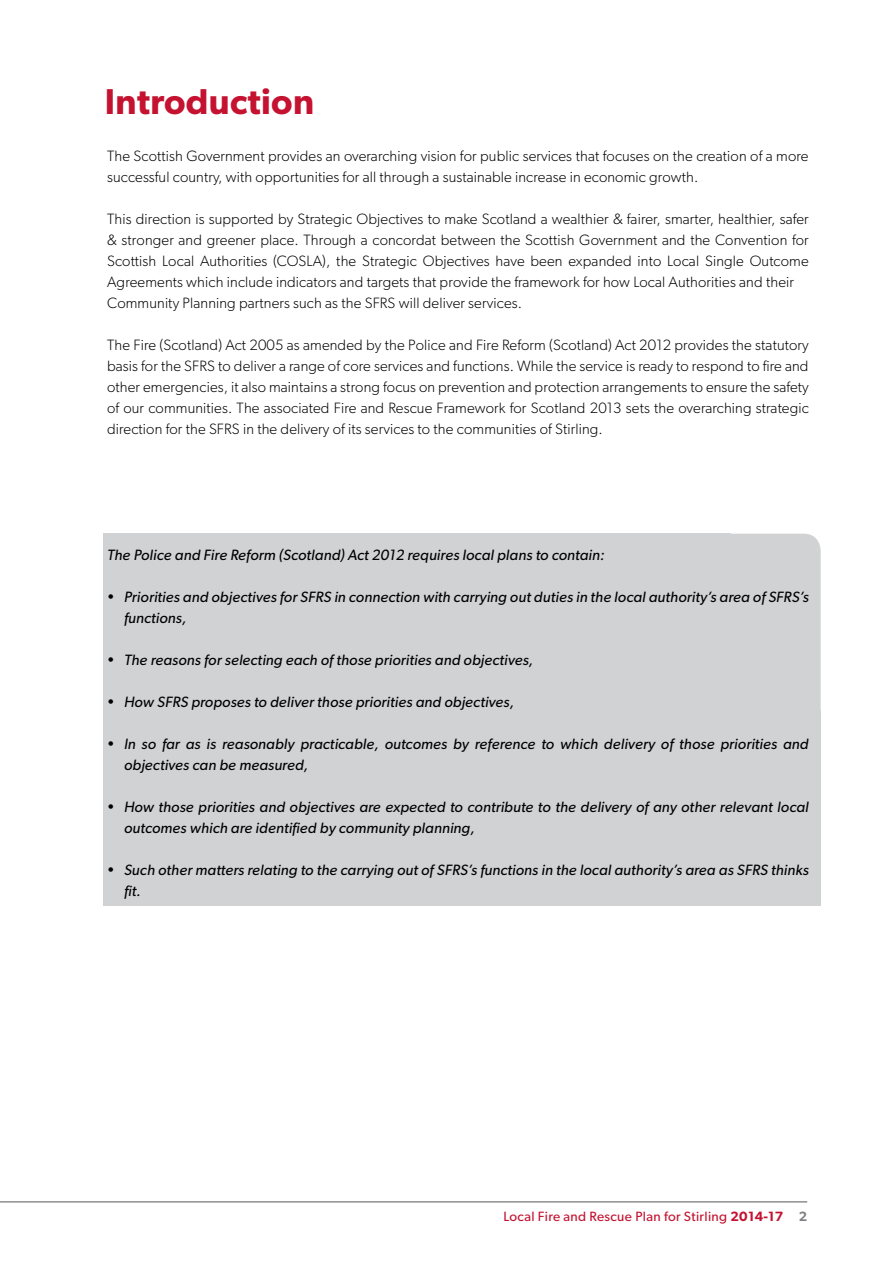
<style>
.page{position:relative;width:893px;height:1263px;background:#fff}
.page>*{position:absolute;margin:0;border:0;box-sizing:border-box;transform-origin:0 0}
.t1{font:600 36px "Gibson";letter-spacing:.01em;color:#c41230}
.t2{font:300 15px/21px "Gibson";letter-spacing:.01em;color:#000}
.t3{font:italic 15px/21px "Gibson";letter-spacing:.01em;color:#000}
.t4{font:13.5px "Gibson";letter-spacing:.025em;color:#c41230}
.t5{font:600 13.5px "Gibson";color:#808285}
.s1{font-weight:600}
</style>
<div class="page">
<div style="left:103px;top:534px;width:627px;height:372px;background:#d1d2d4"></div>
<div style="left:193px;top:534px;width:628px;height:372px;background:#d1d2d4;border-radius:17px"></div>
<hr style="left:0;top:1201px;width:807px;height:1px;background:#67686b">
<h1 class="t1" style="left:105px;top:80px;width:211px">Introduction</h1>
<p class="t2" style="left:107px;top:145px;width:703px">The Scottish Government provides an overarching vision for public services that focuses on the creation of a more successful country, with opportunities for all through a sustainable increase in economic growth.</p>
<p class="t2" style="left:107px;top:208px;width:703px">This direction is supported by Strategic Objectives to make Scotland a wealthier &amp; fairer, smarter, healthier, safer &amp; stronger and greener place. Through a concordat between the Scottish Government and the Convention for Scottish Local Authorities (COSLA), the Strategic Objectives have been expanded into Local Single Outcome Agreements which include indicators and targets that provide the framework for how Local Authorities and their Community Planning partners such as the SFRS will deliver services.</p>
<p class="t2" style="left:107px;top:334px;width:703px;text-align:justify">The Fire (Scotland) Act 2005 as amended by the Police and Fire Reform (Scotland) Act 2012 provides the statutory basis for the SFRS to deliver a range of core services and functions. While the service is ready to respond to fire and other emergencies, it also maintains a strong focus on prevention and protection arrangements to ensure the safety of our communities. The associated Fire and Rescue Framework for Scotland 2013 sets the overarching strategic direction for the SFRS in the delivery of its services to the communities of Stirling.</p>
<p class="t3" style="left:107px;top:544px;width:499px">The Police and Fire Reform (Scotland) Act 2012 requires local plans to contain:</p>
<p class="t3" style="left:124px;top:586px;width:686px;text-indent:-17px">• Priorities and objectives for SFRS in connection with carrying out duties in the local authority’s area of SFRS’s functions,</p>
<p class="t3" style="left:107px;top:649px;width:428px">• The reasons for selecting each of those priorities and objectives,</p>
<p class="t3" style="left:107px;top:691px;width:409px">• How SFRS proposes to deliver those priorities and objectives,</p>
<p class="t3" style="left:124px;top:733px;width:686px;text-indent:-17px">• In so far as is reasonably practicable, outcomes by reference to which delivery of those priorities and objectives can be measured,</p>
<p class="t3" style="left:124px;top:796px;width:686px;text-indent:-17px">• How those priorities and objectives are expected to contribute to the delivery of any other relevant local outcomes which are identified by community planning,</p>
<p class="t3" style="left:124px;top:859px;width:686px;text-indent:-17px">• Such other matters relating to the carrying out of SFRS’s functions in the local authority’s area as SFRS thinks fit.</p>
<p class="t4" style="left:504px;top:1208px;width:281px">Local Fire and Rescue Plan for Stirling <span class="s1">2014-17</span></p>
<p class="t5" style="left:799px;top:1208px;width:10px">2</p>
</div>
